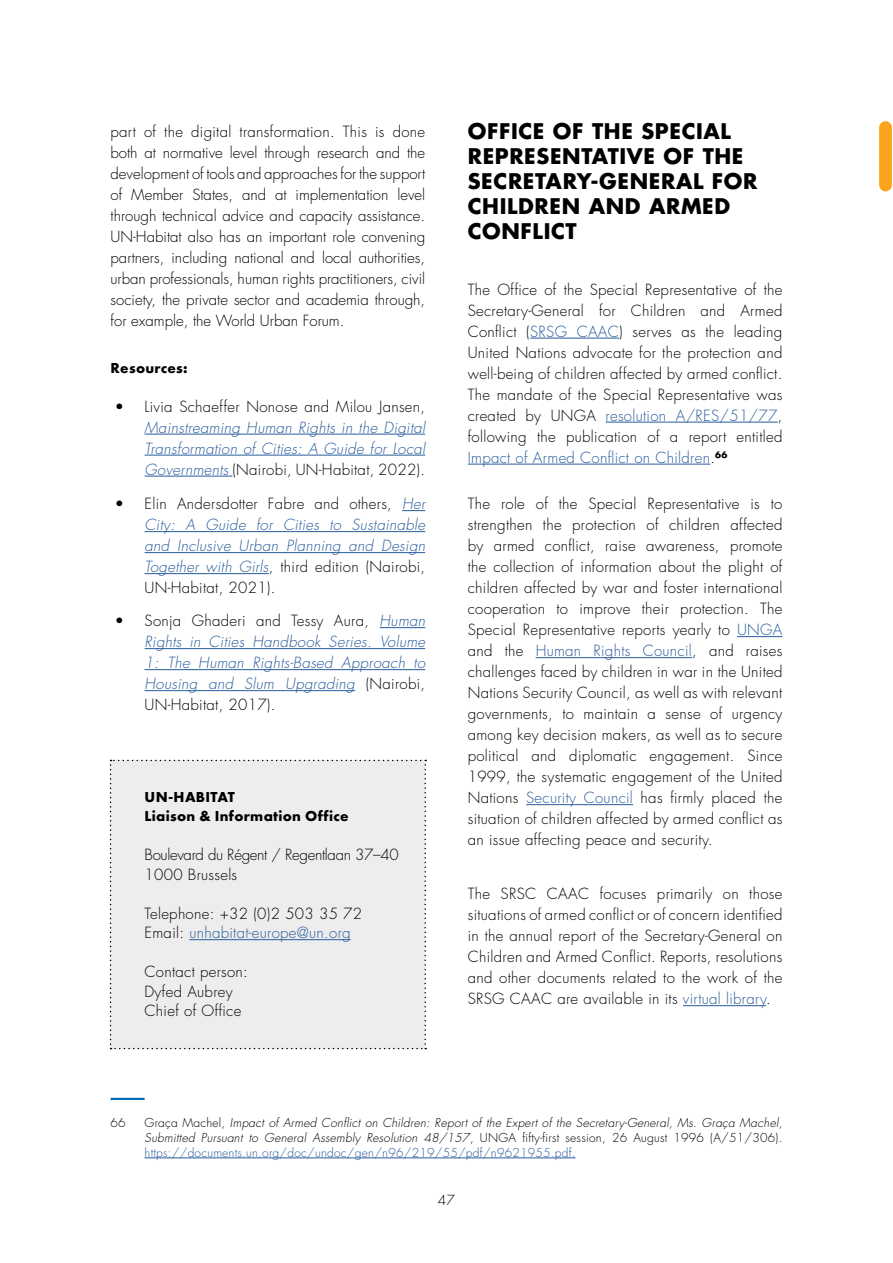
<style>
.page{position:relative;width:893px;height:1263px;background:#fff}
.page>*{position:absolute;margin:0;border:0;box-sizing:border-box;transform-origin:0 0}
.t1{font:700 21px/25.2px "Futura Std";letter-spacing:.03em;color:#000}
.t2{font:300 15px/21px "Futura Std";letter-spacing:.02em;color:#000;text-align:justify}
.t3{font:italic 300 15px/21px "Futura Std";letter-spacing:.02em;color:#275b9b;text-align:justify}
.t4{font:700 15px/19.5px "Futura PT";letter-spacing:.02em;color:#000}
.t5{font:300 15px/19.5px "Futura Std";letter-spacing:-.02em;color:#000}
.t6{font:300 13.5px "Futura Std";color:#000}
.t7{font:italic 300 12px/15px "Futura Std";letter-spacing:.02em;color:#000;text-align:justify}
.t8{font:300 12px "Futura Std";color:#000}
.s1{font-style:normal;color:#000}
.s2{color:#275b9b}
.s3{font-style:normal}
.s4{font-style:normal;color:#275b9b}
</style>
<div class="page">
<hr style="left:145px;top:434px;width:280px;height:1px;background:#275b9b">
<hr style="left:145px;top:455px;width:280px;height:1px;background:#275b9b">
<hr style="left:145px;top:476px;width:87px;height:1px;background:#275b9b">
<svg style="left:402px;top:510px;width:23px;height:1px"></svg>
<hr style="left:145px;top:531px;width:280px;height:1px;background:#275b9b">
<hr style="left:145px;top:552px;width:280px;height:1px;background:#275b9b">
<hr style="left:145px;top:573px;width:124px;height:1px;background:#275b9b">
<hr style="left:380px;top:627px;width:45px;height:1px;background:#275b9b">
<hr style="left:145px;top:648px;width:280px;height:1px;background:#275b9b">
<hr style="left:145px;top:669px;width:280px;height:1px;background:#275b9b">
<hr style="left:145px;top:690px;width:210px;height:1px;background:#275b9b">
<div style="left:110px;top:760px;width:316px;height:289px;background:#ededed"></div>
<hr style="left:189px;top:939px;width:162px;height:1px;background:#275b9b">
<hr style="left:111px;top:1098px;width:34px;height:2px;background:#006eb8">
<hr style="left:145px;top:1157px;width:430px;height:1px;background:#275b9b">
<hr style="left:530px;top:338px;width:89px;height:1px;background:#275b9b">
<hr style="left:606px;top:422px;width:172px;height:1px;background:#275b9b">
<hr style="left:468px;top:464px;width:242px;height:1px;background:#275b9b">
<hr style="left:737px;top:636px;width:45px;height:1px;background:#275b9b">
<hr style="left:536px;top:657px;width:156px;height:1px;background:#275b9b">
<hr style="left:526px;top:804px;width:107px;height:1px;background:#275b9b">
<hr style="left:683px;top:1005px;width:83px;height:1px;background:#275b9b">
<div style="left:879px;top:121px;width:13px;height:70px;background:#fba31b;border-radius:6px"></div>
<p class="t2" style="left:111px;top:122px;width:316px">part of the digital transformation. This is done both at normative level through research and the development of tools and approaches for the support of Member States, and at implementation level through technical advice and capacity assistance.<br>UN-Habitat also has an important role convening partners, including national and local authorities, urban professionals, human rights practitioners, civil society, the private sector and academia through, for example, the World Urban Forum.</p>
<p class="t4" style="left:111px;top:357px;width:79px">Resources:</p>
<p class="t2" style="left:115px;top:396px;width:312px">• Livia Schaeffer Nonose and Milou Jansen,</p>
<p class="t3" style="left:145px;top:417px;width:282px">Mainstreaming Human Rights in the Digital Transformation of Cities: A Guide for Local Governments <span class="s1">(Nairobi, UN-Habitat, 2022).</span></p>
<p class="t3" style="left:145px;top:494px;width:282px;text-indent:-30px"><span class="s1">• Elin Andersdotter Fabre and others,</span> Her City: A Guide for Cities to Sustainable and Inclusive Urban Planning and Design Together with Girls<span class="s1">, third edition (Nairobi, UN-Habitat, 2021).</span></p>
<p class="t3" style="left:145px;top:611px;width:282px;text-indent:-30px"><span class="s1">• Sonja Ghaderi and Tessy Aura,</span> Human Rights in Cities Handbook Series. Volume 1: The Human Rights-Based Approach to Housing and Slum Upgrading <span class="s1">(Nairobi, UN-Habitat, 2017).</span></p>
<p class="t4" style="left:145px;top:786px;width:206px">UN-HABITAT<br>Liaison &amp; Information Office</p>
<p class="t5" style="left:145px;top:845px;width:256px">Boulevard du Régent / Regentlaan 37–40<br>1000 Brussels</p>
<p class="t2" style="left:145px;top:904px;width:219px;line-height:19.5px">Telephone: +32 (0)2 503 35 72<br>Email: <span class="s2">unhabitat-europe@un.org</span></p>
<p class="t2" style="left:145px;top:962px;width:105px;line-height:19.5px;text-align:left">Contact person:<br>Dyfed Aubrey<br>Chief of Office</p>
<h1 class="t1" style="left:468px;top:118px;width:291px">OFFICE OF THE SPECIAL<br>REPRESENTATIVE OF THE<br>SECRETARY-GENERAL FOR<br>CHILDREN AND ARMED<br>CONFLICT</h1>
<p class="t2" style="left:468px;top:279px;width:316px">The Office of the Special Representative of the Secretary-General for Children and Armed Conflict (<span class="s2">SRSG CAAC</span>) serves as the leading United Nations advocate for the protection and well-being of children affected by armed conflict.<br>The mandate of the Special Representative was created by UNGA <span class="s2">resolution A/RES/51/77</span>, following the publication of a report entitled <span class="s2">Impact of Armed Conflict on Children</span>.<sup>66</sup></p>
<p class="t2" style="left:468px;top:494px;width:316px">The role of the Special Representative is to strengthen the protection of children affected by armed conflict, raise awareness, promote the collection of information about the plight of children affected by war and foster international cooperation to improve their protection. The Special Representative reports yearly to <span class="s2">UNGA </span>and the <span class="s2">Human Rights Council</span>, and raises challenges faced by children in war in the United Nations Security Council, as well as with relevant governments, to maintain a sense of urgency among key decision makers, as well as to secure political and diplomatic engagement. Since 1999, the systematic engagement of the United Nations <span class="s2">Security Council</span> has firmly placed the situation of children affected by armed conflict as an issue affecting peace and security.</p>
<p class="t2" style="left:468px;top:884px;width:316px">The SRSC CAAC focuses primarily on those situations of armed conflict or of concern identified in the annual report of the Secretary-General on Children and Armed Conflict. Reports, resolutions and other documents related to the work of the SRSG CAAC are available in its <span class="s2">virtual library</span>.</p>
<p class="t8" style="left:111px;top:1115px;width:17px">66</p>
<p class="t7" style="left:145px;top:1115px;width:639px"><span class="s3">Graça Machel,</span> Impact of Armed Conflict on Children: Report of the Expert of the Secretary-General, Ms. Graça Machel, Submitted Pursuant to General Assembly Resolution 48/157<span class="s3">, UNGA fifty-first session, 26 August 1996 (A/51/306). </span><span class="s4">https://documents.un.org/doc/undoc/gen/n96/219/55/pdf/n9621955.pdf.</span></p>
<p class="t6" style="left:438px;top:1192px;width:19px">47</p>
</div>
